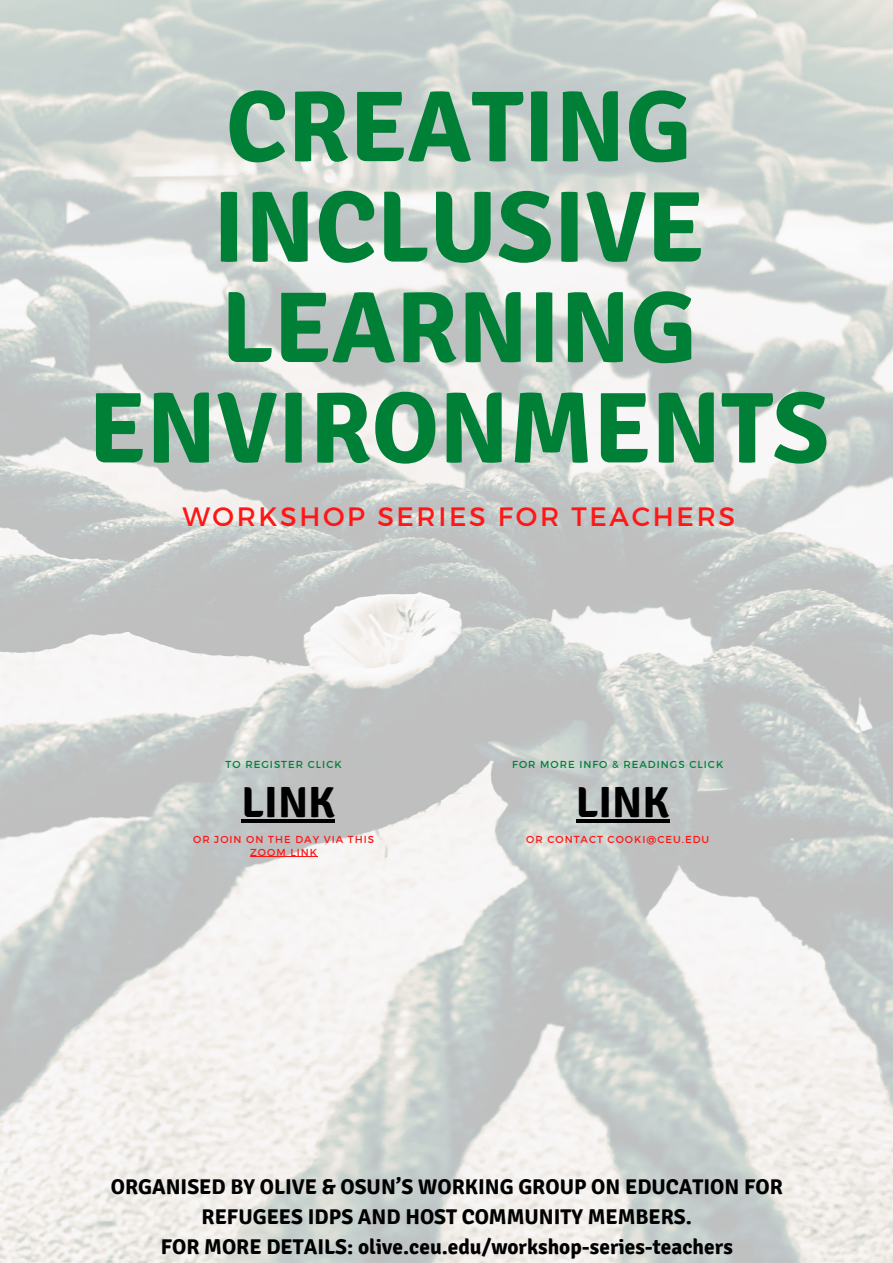
<style>
.page{position:relative;width:893px;height:1263px;background:#fff}
.page>*{position:absolute;margin:0;border:0;box-sizing:border-box;transform-origin:0 0}
.t1{font:700 100.88px/100.4px "Signika";color:#008037;text-align:center}
.t2{font:700 43.35px "Signika";color:#000}
.t3{font:26.55px "Montserrat";letter-spacing:.1em;color:#ff1616}
.t4{font:700 21.38px/29.8px "Signika";color:#000;text-align:center}
.t5{font:10.12px/13.5px "Montserrat";letter-spacing:.1em;color:#ff1616;text-align:center}
.t6{font:10.12px "Montserrat";letter-spacing:.1em;color:#008037}
</style>
<div class="page">
<img style="left:0;top:0;width:893px;height:1263px">
<hr style="left:576px;top:819px;width:93px;height:4px;background:#000">
<hr style="left:242px;top:819px;width:93px;height:4px;background:#000">
<hr style="left:250px;top:856px;width:68px;height:1px;background:#ff1616">
<p class="t1" style="left:88px;top:78px;width:742px">CREATING<br>INCLUSIVE<br>LEARNING<br>ENVIRONMENTS</p>
<p class="t3" style="left:182px;top:499px;width:554px">WORKSHOP SERIES FOR TEACHERS</p>
<p class="t6" style="left:226px;top:758px;width:117px">TO REGISTER CLICK</p>
<p class="t2" style="left:242px;top:776px;width:95px">LINK</p>
<p class="t5" style="left:193px;top:832px;width:183px">OR JOIN ON THE DAY VIA THIS<br>ZOOM LINK</p>
<p class="t6" style="left:512px;top:758px;width:213px">FOR MORE INFO &amp; READINGS CLICK</p>
<p class="t2" style="left:576px;top:776px;width:95px">LINK</p>
<p class="t5" style="left:526px;top:832px;width:184px">OR CONTACT COOKI@CEU.EDU</p>
<p class="t4" style="left:111px;top:1172px;width:673px">ORGANISED BY OLIVE &amp; OSUN’S WORKING GROUP ON EDUCATION FOR<br>REFUGEES IDPS AND HOST COMMUNITY MEMBERS.</p>
<p class="t4" style="left:161px;top:1232px;width:573px">FOR MORE DETAILS: olive.ceu.edu/workshop-series-teachers</p>
</div>
